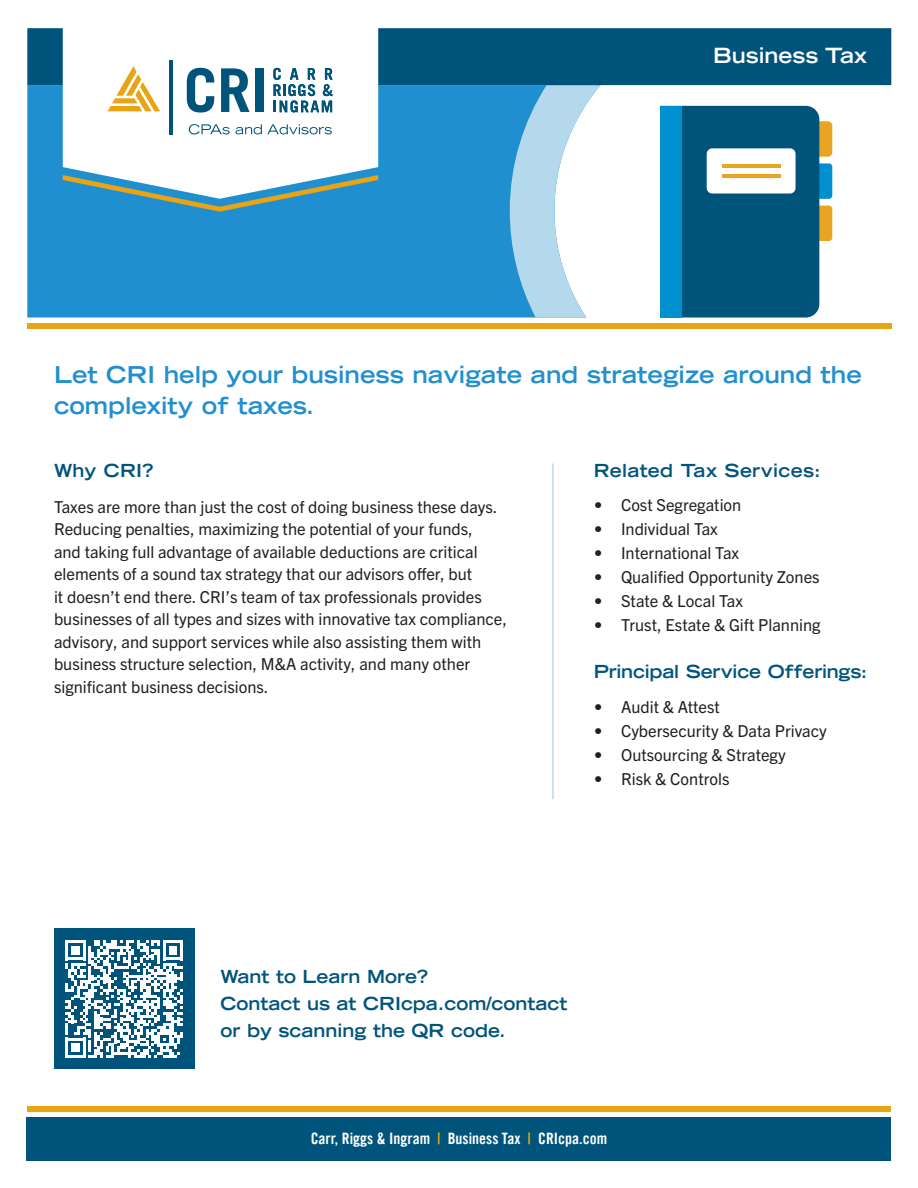
<style>
.page{position:relative;width:918px;height:1188px;background:#fff}
.page>*{position:absolute;margin:0;border:0;box-sizing:border-box;transform-origin:0 0}
.Red-_Top_Large_Subhe{font:700 expanded 23.25px/31.5px "Trade Gothic LT Std";color:#228fcf}
.Top_Header_Title-_Wh{font:700 expanded 21px "Trade Gothic LT Std";color:#fff}
.QR_Code{font:700 expanded 18px/27px "Trade Gothic LT Std";color:#00547b}
.List_TITLE_-_Related{font:700 expanded 18px "Trade Gothic LT Std";letter-spacing:-.005em;color:#00547b}
.List_TITLE_-_Related-2{font:700 expanded 18px "Trade Gothic LT Std";letter-spacing:.015em;color:#00547b}
.Paragraph__Body_Text{font:16.5px/22.5px "Trade Gothic Next LT Pro";color:#231f20}
.t1{font:15.75px "Trade Gothic LT Std Bd Cn 20";color:#fff}
.s1{color:#e9a414}
</style>
<div class="page">
<div style="left:27px;top:85px;width:483px;height:233px;background:#1f8fcf"></div>
<div style="left:27px;top:1118px;width:864px;height:43px;background:#00547b"></div>
<div style="left:27px;top:1106px;width:864px;height:6px;background:#e9a414"></div>
<div style="left:27px;top:324px;width:864px;height:5px;background:#e9a414"></div>
<svg style="left:510px;top:85px;width:91px;height:233px"></svg>
<div style="left:27px;top:28px;width:864px;height:57px;background:#00547b"></div>
<svg style="left:63px;top:199px;width:315px;height:13px;background:#3791b8"></svg>
<svg style="left:63px;top:28px;width:315px;height:171px"></svg>
<hr style="left:169px;top:60px;width:4px;height:75px;background:#00547b">
<svg style="left:187px;top:68px;width:27px;height:45px"></svg>
<svg style="left:221px;top:68px;width:29px;height:44px"></svg>
<div style="left:255px;top:68px;width:8px;height:44px;background:#00547b"></div>
<svg style="left:189px;top:124px;width:41px;height:10px"></svg>
<svg style="left:236px;top:124px;width:96px;height:10px"></svg>
<svg style="left:273px;top:68px;width:60px;height:44px"></svg>
<svg style="left:108px;top:66px;width:52px;height:45px"></svg>
<svg style="left:682px;top:106px;width:150px;height:212px;background:#146080"></svg>
<div style="left:660px;top:106px;width:22px;height:212px;background:#0090d0"></div>
<div style="left:707px;top:148px;width:89px;height:46px;background:#fff;border-radius:6px"></div>
<hr style="left:722px;top:164px;width:59px;height:4px;background:#e9a522">
<hr style="left:722px;top:174px;width:59px;height:3px;background:#e9a522">
<hr style="left:552px;top:464px;width:2px;height:335px;background:#b7daed">
<div style="left:54px;top:929px;width:140px;height:140px;background:#00547b"></div>
<svg style="left:65px;top:940px;width:118px;height:118px"></svg>
<p class="Top_Header_Title-_Wh" style="left:713px;top:42px;width:155px">Business Tax</p>
<p class="Red-_Top_Large_Subhe" style="left:54px;top:358px;width:809px">Let CRI help your business navigate and strategize around the complexity of taxes.</p>
<p class="List_TITLE_-_Related" style="left:54px;top:459px;width:101px">Why CRI?</p>
<p class="Paragraph__Body_Text" style="left:54px;top:495px;width:455px">Taxes are more than just the cost of doing business these days.<br>Reducing penalties, maximizing the potential of your funds,<br>and taking full advantage of available deductions are critical elements of a sound tax strategy that our advisors offer, but<br>it doesn’t end there. CRI’s team of tax professionals provides businesses of all types and sizes with innovative tax compliance, advisory, and support services while also assisting them with business structure selection, M&amp;A activity, and many other significant business decisions.</p>
<p class="List_TITLE_-_Related-2" style="left:594px;top:459px;width:228px">Related Tax Services:</p>
<p class="Paragraph__Body_Text" style="left:594px;top:493px;width:149px">• Cost Segregation</p>
<p class="Paragraph__Body_Text" style="left:594px;top:517px;width:125px">• Individual Tax</p>
<p class="Paragraph__Body_Text" style="left:594px;top:541px;width:147px">• International Tax</p>
<p class="Paragraph__Body_Text" style="left:594px;top:565px;width:227px">• Qualified Opportunity Zones</p>
<p class="Paragraph__Body_Text" style="left:594px;top:589px;width:151px">• State &amp; Local Tax</p>
<p class="Paragraph__Body_Text" style="left:594px;top:613px;width:228px">• Trust, Estate &amp; Gift Planning</p>
<p class="List_TITLE_-_Related" style="left:594px;top:659px;width:275px">Principal Service Offerings:</p>
<p class="Paragraph__Body_Text" style="left:594px;top:695px;width:127px">• Audit &amp; Attest</p>
<p class="Paragraph__Body_Text" style="left:594px;top:719px;width:234px">• Cybersecurity &amp; Data Privacy</p>
<p class="Paragraph__Body_Text" style="left:594px;top:743px;width:193px">• Outsourcing &amp; Strategy</p>
<p class="Paragraph__Body_Text" style="left:594px;top:767px;width:137px">• Risk &amp; Controls</p>
<p class="QR_Code" style="left:221px;top:963px;width:209px">Want to Learn More?</p>
<p class="QR_Code" style="left:221px;top:990px;width:348px">Contact us at CRIcpa.com/contact or by scanning the QR code.</p>
<p class="t1" style="left:311px;top:1129px;width:298px">Carr, Riggs &amp; Ingram <span class="s1">|</span> Business Tax <span class="s1">|</span> CRIcpa.com</p>
</div>
